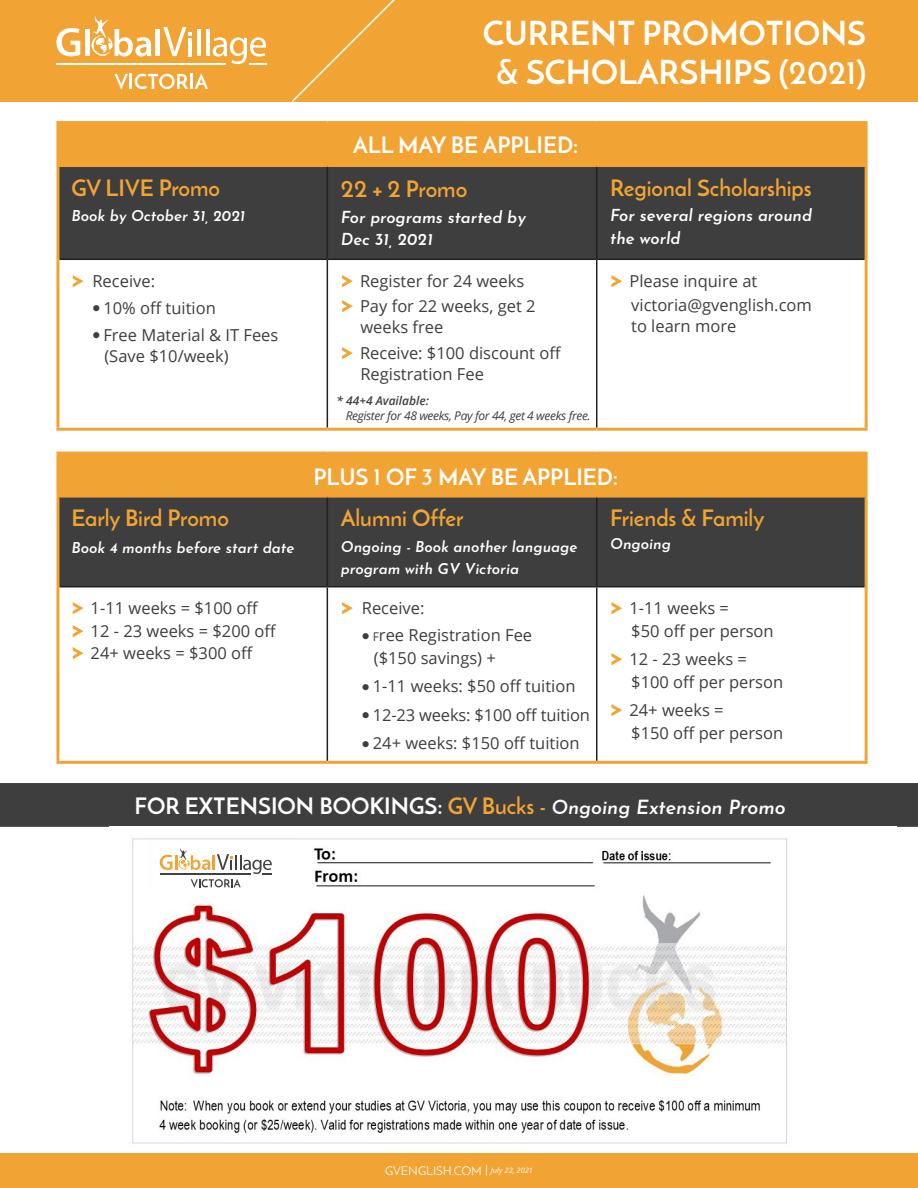
<style>
.page{position:relative;width:918px;height:1188px;background:#fff}
.page>*{position:absolute;margin:0;border:0;box-sizing:border-box;transform-origin:0 0}
.t1{font:700 33px/39.6px "Josefin Sans";color:#fff;text-align:center}
.t2{font:700 22.5px "Josefin Sans";color:#fff}
.t3{font:700 22.5px "Josefin Sans";color:#f1a433}
.t4{font:16.5px/22.5px "Open Sans";color:#3e3e3f}
.t5{font:italic 600 16.5px/22.5px "Josefin Sans";color:#fff}
.t6{font:italic 600 15px/22.5px "Josefin Sans";color:#fff}
.t7{font:italic 12px "Open Sans";letter-spacing:-.03em;color:#3e3e3f}
.t8{font:12px "Josefin Sans";color:#fff}
.t9{font:italic 600 12px "Open Sans";color:#3e3e3f}
.s1{font-family:"Josefin Sans";font-weight:700;font-size:24px;color:#f1a433}
.s2{font-size:24px}
.s3{font-size:12px}
.s4{color:#f1a433}
.s5{font-weight:600;font-style:italic;font-size:19.5px}
.s6{font-family:"Open Sans";font-style:italic;font-size:7.5px}
</style>
<div class="page">
<div style="left:0;top:0;width:918px;height:102px;background:#f1a433"></div>
<div style="left:0;top:1153px;width:918px;height:35px;background:#f1a433"></div>
<hr style="left:56px;top:63px;width:170px;height:2px;background:#fff">
<hr style="left:197px;top:29px;width:3px;height:27px;background:#fff">
<hr style="left:206px;top:29px;width:3px;height:27px;background:#fff">
<svg style="left:213px;top:37px;width:53px;height:28px"></svg>
<svg style="left:163px;top:27px;width:29px;height:29px"></svg>
<svg style="left:56px;top:28px;width:24px;height:28px"></svg>
<div style="left:85px;top:29px;width:5px;height:27px;background:#fff"></div>
<svg style="left:91px;top:16px;width:60px;height:41px"></svg>
<div style="left:155px;top:29px;width:5px;height:27px;background:#fff"></div>
<svg style="left:114px;top:74px;width:74px;height:16px"></svg>
<hr style="left:190px;top:74px;width:3px;height:15px;background:#fff">
<svg style="left:195px;top:73px;width:13px;height:16px"></svg>
<svg style="left:292px;top:0;width:103px;height:102px"></svg>
<div style="left:0;top:783px;width:918px;height:44px;background:#3e3e3f"></div>
<img style="left:132px;top:838px;width:655px;height:306px">
<div style="left:155px;top:843px;width:140px;height:42px;background:#fff"></div>
<hr style="left:160px;top:874px;width:91px;height:1px;background:#414042">
<svg style="left:160px;top:855px;width:12px;height:15px"></svg>
<hr style="left:175px;top:855px;width:3px;height:15px;background:#f1a433">
<svg style="left:178px;top:848px;width:94px;height:40px"></svg>
<div style="left:58px;top:123px;width:808px;height:43px;background:#f1a433"></div>
<div style="left:59px;top:167px;width:806px;height:92px;background:#3e3e3f"></div>
<hr style="left:327px;top:167px;width:1px;height:92px;background:#231f20">
<hr style="left:596px;top:167px;width:1px;height:92px;background:#231f20">
<hr style="left:59px;top:259px;width:268px;height:1px;background:#231f20">
<hr style="left:327px;top:259px;width:270px;height:1px;background:#231f20">
<hr style="left:327px;top:260px;width:1px;height:168px;background:#231f20">
<hr style="left:597px;top:259px;width:268px;height:1px;background:#231f20">
<hr style="left:596px;top:260px;width:1px;height:168px;background:#231f20">
<hr style="left:56px;top:121px;width:271px;height:3px;background:#f1a433">
<hr style="left:56px;top:124px;width:3px;height:40px;background:#f1a433">
<hr style="left:327px;top:121px;width:270px;height:3px;background:#f1a433">
<hr style="left:597px;top:121px;width:271px;height:3px;background:#f1a433">
<hr style="left:865px;top:124px;width:3px;height:40px;background:#f1a433">
<hr style="left:56px;top:164px;width:271px;height:3px;background:#f1a433">
<hr style="left:56px;top:167px;width:3px;height:92px;background:#f1a433">
<hr style="left:327px;top:164px;width:270px;height:3px;background:#f1a433">
<hr style="left:597px;top:164px;width:271px;height:3px;background:#f1a433">
<hr style="left:865px;top:167px;width:3px;height:92px;background:#f1a433">
<hr style="left:56px;top:259px;width:3px;height:169px;background:#f1a433">
<hr style="left:865px;top:259px;width:3px;height:169px;background:#f1a433">
<hr style="left:56px;top:428px;width:271px;height:3px;background:#f1a433">
<hr style="left:327px;top:428px;width:270px;height:3px;background:#f1a433">
<hr style="left:597px;top:428px;width:271px;height:3px;background:#f1a433">
<div style="left:58px;top:453px;width:808px;height:43px;background:#f1a433"></div>
<div style="left:59px;top:498px;width:806px;height:88px;background:#3e3e3f"></div>
<hr style="left:327px;top:498px;width:1px;height:88px;background:#231f20">
<hr style="left:596px;top:498px;width:1px;height:88px;background:#231f20">
<hr style="left:59px;top:586px;width:268px;height:1px;background:#231f20">
<hr style="left:327px;top:586px;width:270px;height:1px;background:#231f20">
<hr style="left:327px;top:587px;width:1px;height:174px;background:#231f20">
<hr style="left:597px;top:586px;width:268px;height:1px;background:#231f20">
<hr style="left:596px;top:587px;width:1px;height:174px;background:#231f20">
<hr style="left:56px;top:452px;width:271px;height:3px;background:#f1a433">
<hr style="left:56px;top:455px;width:3px;height:40px;background:#f1a433">
<hr style="left:327px;top:452px;width:270px;height:3px;background:#f1a433">
<hr style="left:597px;top:452px;width:271px;height:3px;background:#f1a433">
<hr style="left:865px;top:455px;width:3px;height:40px;background:#f1a433">
<hr style="left:56px;top:495px;width:271px;height:3px;background:#f1a433">
<hr style="left:56px;top:498px;width:3px;height:89px;background:#f1a433">
<hr style="left:327px;top:495px;width:270px;height:3px;background:#f1a433">
<hr style="left:597px;top:495px;width:271px;height:3px;background:#f1a433">
<hr style="left:865px;top:498px;width:3px;height:89px;background:#f1a433">
<hr style="left:56px;top:587px;width:3px;height:174px;background:#f1a433">
<hr style="left:865px;top:587px;width:3px;height:174px;background:#f1a433">
<hr style="left:56px;top:761px;width:271px;height:3px;background:#f1a433">
<hr style="left:327px;top:761px;width:270px;height:3px;background:#f1a433">
<hr style="left:597px;top:761px;width:271px;height:3px;background:#f1a433">
<h1 class="t1" style="left:483px;top:15px;width:385px">CURRENT PROMOTIONS &amp; SCHOLARSHIPS (2021)</h1>
<h2 class="t3" style="left:71px;top:178px;width:150px">GV LIVE Promo</h2>
<p class="t6" style="left:71px;top:206px;width:175px">Book by October 31, 2021</p>
<p class="t4" style="left:71px;top:270px;width:85px"><span class="s1">&gt;</span> Receive:</p>
<p class="t4" style="left:92px;top:296px;width:125px">● 10% off tuition</p>
<p class="t4" style="left:104px;top:324px;width:175px;line-height:21px;text-indent:-12px">● Free Material &amp; IT Fees (Save $10/week)</p>
<h2 class="t3" style="left:71px;top:509px;width:159px">Early Bird Promo</h2>
<p class="t6" style="left:71px;top:538px;width:225px">Book 4 months before start date</p>
<h2 class="t2" style="left:353px;top:135px;width:227px">ALL MAY BE APPLIED:</h2>
<h2 class="t3" style="left:341px;top:179px;width:128px"><span class="s2">22</span> + <span class="s2">2</span> Promo</h2>
<p class="t5" style="left:341px;top:207px;width:186px">For programs started by<br>Dec 31, 2021</p>
<p class="t4" style="left:341px;top:268px;width:196px;line-height:25.5px"><span class="s1">&gt;</span> Register for 24 weeks <span class="s1">&gt;</span> Pay for 22 weeks, get 2</p>
<p class="t4" style="left:341px;top:314px;width:222px;line-height:25.5px;text-indent:20px">weeks free<br><span class="s1">&gt;</span> Receive: $100 discount off</p>
<p class="t4" style="left:360px;top:362px;width:125px">Registration Fee</p>
<p class="t9" style="left:336px;top:394px;width:94px">* 44+4 Available:</p>
<p class="t7" style="left:346px;top:411px;width:246px">Register for 48 weeks, Pay for 44, get 4 weeks free.</p>
<h2 class="t3" style="left:610px;top:178px;width:203px">Regional Scholarships</h2>
<p class="t5" style="left:610px;top:205px;width:203px">For several regions around the world</p>
<p class="t4" style="left:631px;top:268px;width:182px;line-height:24px;text-indent:-21px"><span class="s1">&gt;</span> Please inquire at victoria@gvenglish.com</p>
<p class="t4" style="left:631px;top:314px;width:107px">to learn more</p>
<h2 class="t2" style="left:313px;top:467px;width:306px">PLUS <span class="s2">1</span> OF <span class="s2">3</span> MAY BE APPLIED:</h2>
<h2 class="t3" style="left:341px;top:509px;width:124px">Alumni Offer</h2>
<p class="t6" style="left:341px;top:536px;width:238px">Ongoing - Book another language program with GV Victoria</p>
<h2 class="t3" style="left:610px;top:509px;width:156px">Friends &amp; Family</h2>
<p class="t6" style="left:610px;top:533px;width:62px">Ongoing</p>
<p class="t4" style="left:71px;top:596px;width:206px"><span class="s1">&gt;</span> 1-11 weeks = $100 off<br><span class="s1">&gt;</span> 12 - 23 weeks = $200 off <span class="s1">&gt;</span> 24+ weeks = $300 off</p>
<p class="t4" style="left:341px;top:598px;width:85px"><span class="s1">&gt;</span> Receive:</p>
<p class="t4" style="left:374px;top:623px;width:160px;text-indent:-12px">● <span class="s3">F</span>ree Registration Fee ($150 savings) +</p>
<p class="t4" style="left:362px;top:674px;width:215px">● 1-11 weeks: $50 off tuition</p>
<p class="t4" style="left:362px;top:703px;width:230px">● 12-23 weeks: $100 off tuition</p>
<p class="t4" style="left:362px;top:731px;width:219px">● 24+ weeks: $150 off tuition</p>
<p class="t4" style="left:631px;top:596px;width:144px;text-indent:-21px"><span class="s1">&gt;</span> 1-11 weeks =<br>$50 off per person</p>
<p class="t4" style="left:631px;top:647px;width:153px;text-indent:-21px"><span class="s1">&gt;</span> 12 - 23 weeks = $100 off per person</p>
<p class="t4" style="left:631px;top:698px;width:153px;text-indent:-21px"><span class="s1">&gt;</span> 24+ weeks =<br>$150 off per person</p>
<h2 class="t2" style="left:134px;top:796px;width:653px">FOR EXTENSION BOOKINGS: <span class="s4">GV Bucks -</span> <span class="s5">Ongoing Extension Promo</span></h2>
<p class="t8" style="left:385px;top:1166px;width:149px">GVENGLISH.COM | <span class="s6">July 22, 2021</span></p>
</div>
